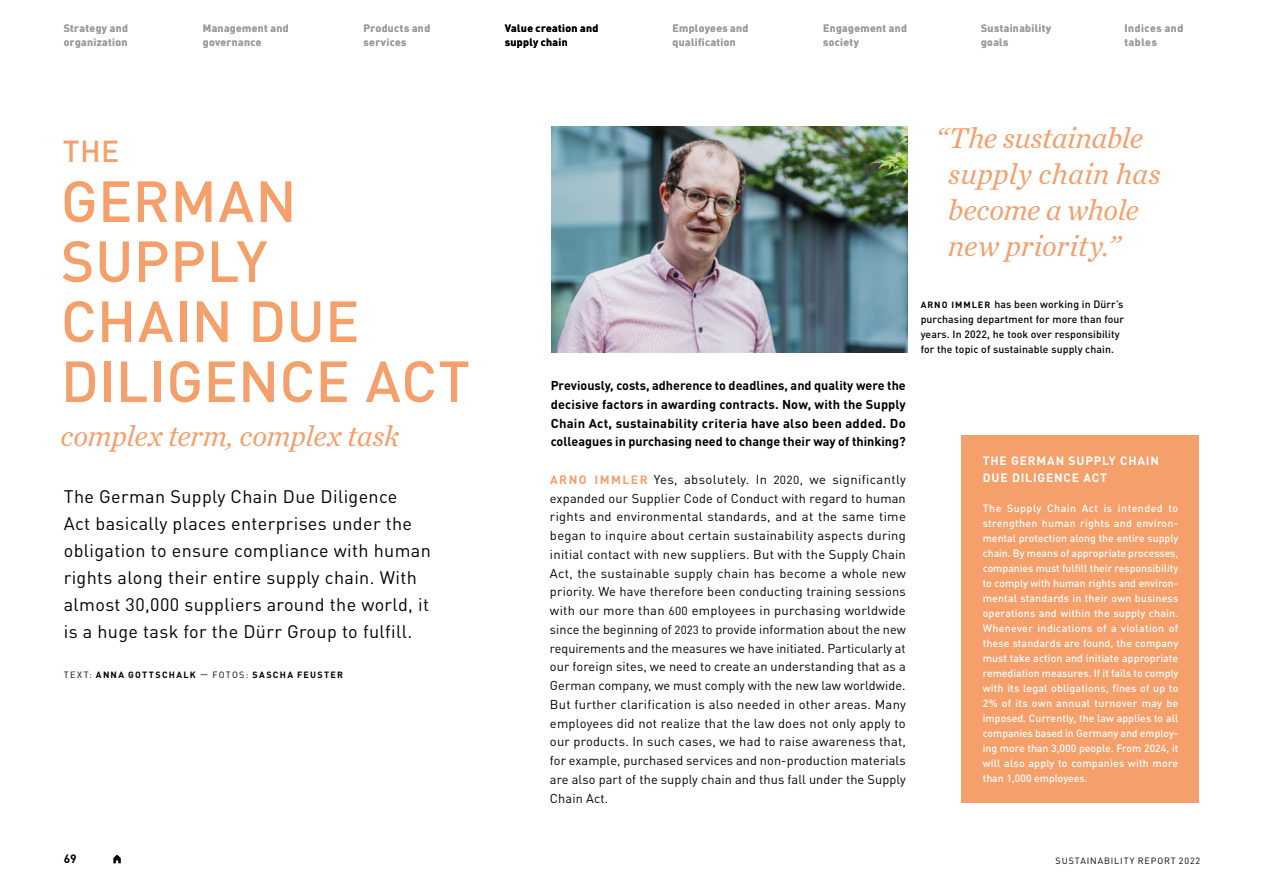
<style>
.page{position:relative;width:1263px;height:893px;background:#fff}
.page>*{position:absolute;margin:0;border:0;box-sizing:border-box;transform-origin:0 0}
.t1{font:500 57px/60px "DIN Pro";letter-spacing:.005em;color:#f59f6b}
.t2{font:italic 30px/36px "Chronicle Text G1";letter-spacing:-.01em;color:#f59f6b}
.t3{font:500 30px "DIN Pro";color:#f59f6b}
.t4{font:18px/27px "DIN Pro";letter-spacing:.02em;color:#000}
.t5{font:12.75px/18.8px "DIN Pro";letter-spacing:.01em;color:#000;text-align:justify}
.t6{font:700 12.75px/18.8px "DIN Pro";letter-spacing:.005em;color:#000;text-align:justify}
.t7{font:700 12px/16.5px "DIN Pro";letter-spacing:.07em;color:#fff}
.t8{font:700 12px "DIN Pro";color:#000}
.t9{font:500 10.5px/15px "DIN Pro";letter-spacing:.015em;color:#fff;text-align:justify}
.t10{font:500 10.5px/15px "DIN Pro";letter-spacing:.01em;color:#000}
.t11{font:700 10.5px/13.5px "DIN Pro";letter-spacing:.035em;color:#9d9e9e}
.t12{font:700 10.5px/13.5px "DIN Pro";letter-spacing:.03em;color:#000}
.t13{font:700 10.5px/13.5px "DIN Pro";letter-spacing:.055em;color:#9d9e9e}
.t14{font:700 9px "DIN Pro";letter-spacing:.145em;color:#000}
.t15{font:9px "DIN Pro";letter-spacing:.095em;color:#000}
.s1{font-weight:400}
.s2{font-weight:700;font-size:12px;color:#f59f6b}
.s3{font-size:11.7px}
.s4{font-weight:700;font-size:9px}
</style>
<div class="page">
<img style="left:552px;top:127px;width:355px;height:226px">
<div style="left:962px;top:435px;width:237px;height:368px;background:#f59f6b"></div>
<svg style="left:113px;top:854px;width:8px;height:9px"></svg>
<p class="t11" style="left:64px;top:21px;width:66px">Strategy and organization</p>
<p class="t11" style="left:364px;top:21px;width:68px">Products and services</p>
<p class="t12" style="left:505px;top:21px;width:95px">Value creation and supply chain</p>
<p class="t11" style="left:823px;top:21px;width:85px">Engagement and society</p>
<p class="t11" style="left:981px;top:21px;width:72px">Sustainability goals</p>
<p class="t11" style="left:203px;top:21px;width:87px">Management and governance</p>
<p class="t11" style="left:672px;top:21px;width:77px">Employees and qualification</p>
<p class="t13" style="left:1124px;top:21px;width:61px">Indices and tables</p>
<h2 class="t3" style="left:63px;top:127px;width:58px">THE</h2>
<h1 class="t1" style="left:61px;top:165px;width:411px">GERMAN<br>SUPPLY<br>CHAIN DUE<br>DILIGENCE ACT</h1>
<h2 class="t2" style="left:61px;top:417px;width:340px">complex term, complex task</h2>
<p class="t4" style="left:64px;top:481px;width:368px">The German Supply Chain Due Diligence<br>Act basically places enterprises under the obligation to ensure compliance with human rights along their entire supply chain. With almost 30,000 suppliers around the world, it is a huge task for the Dürr Group to fulfill.</p>
<p class="t14" style="left:64px;top:667px;width:281px"><span class="s1">TEXT:</span> ANNA GOTTSCHALK <span class="s1">— FOTOS:</span> SASCHA FEUSTER</p>
<h2 class="t2" style="left:948px;top:118px;width:214px;text-indent:-13px">“The sustainable supply chain has become a whole new priority.”</h2>
<p class="t6" style="left:551px;top:375px;width:357px">Previously, costs, adherence to deadlines, and quality were the decisive factors in awarding contracts. Now, with the Supply Chain Act, sustainability criteria have also been added. Do colleagues in purchasing need to change their way of thinking?</p>
<p class="t5" style="left:550px;top:469px;width:357px"><span class="s2">ARNO IMMLER</span> Yes, absolutely. In <span class="s3">2020</span>, we significantly expanded our Supplier Code of Conduct with regard to human rights and environmental standards, and at the same time began to inquire about certain sustainability aspects during initial contact with new suppliers. But with the Supply Chain Act, the sustainable supply chain has become a whole new priority. We have therefore been conducting training sessions with our more than <span class="s3">600</span> employees in purchasing worldwide since the beginning of <span class="s3">2023</span> to provide information about the new requirements and the measures we have initiated. Particularly at our foreign sites, we need to create an understanding that as a German company, we must comply with the new law worldwide.<br>But further clarification is also needed in other areas. Many employees did not realize that the law does not only apply to our products. In such cases, we had to raise awareness that, for example, purchased services and non-production materials are also part of the supply chain and thus fall under the Supply Chain Act.</p>
<p class="t10" style="left:921px;top:295px;width:205px"><span class="s4">ARNO IMMLER</span> has been working in Dürr’s purchasing department for more than four years. In 2022, he took over responsibility for the topic of sustainable supply chain.</p>
<p class="t7" style="left:983px;top:451px;width:178px">THE GERMAN SUPPLY CHAIN<br>DUE DILIGENCE ACT</p>
<p class="t9" style="left:983px;top:499px;width:197px">The Supply Chain Act is intended to strengthen human rights and environ&shy;mental protection along the entire supply chain. By means of appropriate processes, companies must fulfill their responsibility to comply with human rights and environ&shy;mental standards in their own business operations and within the supply chain.<br>Whenever indications of a violation of these standards are found, the company must take action and initiate appropriate remediation measures. If it fails to comply with its legal obligations, fines of up to 2% of its own annual turnover may be imposed. Currently, the law applies to all companies based in Germany and employ&shy;ing more than 3,000 people. From 2024, it will also apply to companies with more than 1,000 employees.</p>
<p class="t8" style="left:64px;top:849px;width:15px">69</p>
<p class="t15" style="left:1055px;top:854px;width:146px">SUSTAINABILITY REPORT 2022</p>
</div>
